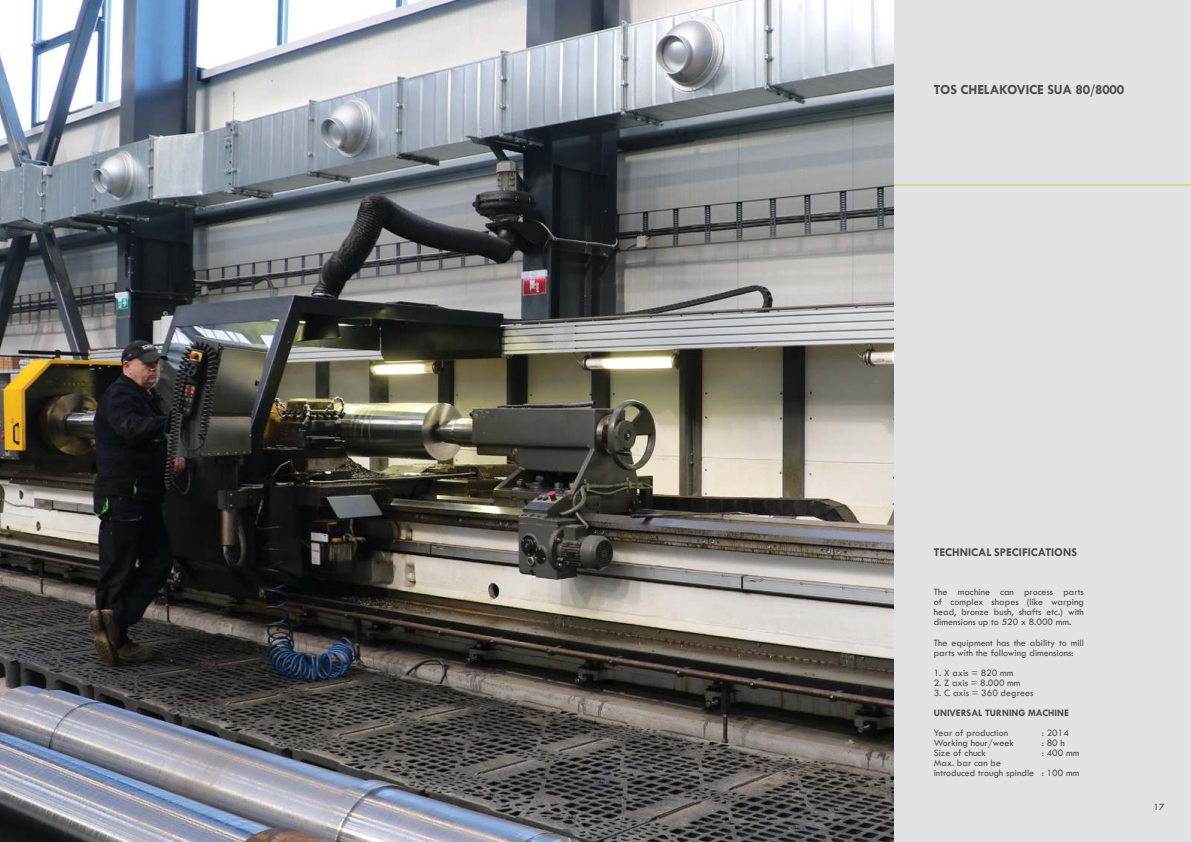
<style>
.page{position:relative;width:1191px;height:842px;background:#fff}
.page>*{position:absolute;margin:0;border:0;box-sizing:border-box;transform-origin:0 0}
.t1{font:700 14px "Tw Cen";letter-spacing:-.01em;color:#4c4d4f}
.t2{font:700 12px "Tw Cen";color:#4c4d4f}
.t3{font:10px/10px "Tw Cen";color:#4c4d4f}
.t4{font:700 10px "Tw Cen";color:#4c4d4f}
</style>
<div class="page">
<div style="left:893px;top:0;width:298px;height:842px;background:#e1e2e4"></div>
<hr style="left:891px;top:184px;width:300px;height:1px;background:#c3d52d">
<img style="left:0;top:0;width:893px;height:842px">
<h1 class="t1" style="left:933px;top:83px;width:192px">TOS CHELAKOVICE SUA 80/8000</h1>
<p class="t2" style="left:933px;top:547px;width:145px">TECHNICAL SPECIFICATIONS</p>
<p class="t3" style="left:933px;top:588px;width:152px;text-align:justify">The machine can process parts of complex shapes (like warping head, bronze bush, shafts etc.) with dimensions up to 520 x 8.000 mm.</p>
<p class="t3" style="left:933px;top:637px;width:152px">The equipment has the ability to mill parts with the following dimensions:</p>
<p class="t3" style="left:933px;top:668px;width:81px">1. X axis = 820 mm</p>
<p class="t3" style="left:933px;top:678px;width:88px">2. Z axis = 8.000 mm</p>
<p class="t3" style="left:933px;top:688px;width:101px">3. C axis = 360 degrees</p>
<p class="t4" style="left:933px;top:708px;width:136px">UNIVERSAL TURNING MACHINE</p>
<p class="t3" style="left:933px;top:728px;width:76px">Year of production</p>
<p class="t3" style="left:1041px;top:728px;width:29px">: 2014</p>
<p class="t3" style="left:933px;top:737px;width:81px">Working hour/week</p>
<p class="t3" style="left:1041px;top:737px;width:25px">: 80 h</p>
<p class="t3" style="left:933px;top:748px;width:54px">Size of chuck</p>
<p class="t3" style="left:1041px;top:748px;width:39px">: 400 mm</p>
<p class="t3" style="left:933px;top:758px;width:147px">Max. bar can be<br>introduced trough spindle : 100 mm</p>
<p class="t3" style="left:1153px;top:802px;width:13px">17</p>
</div>
